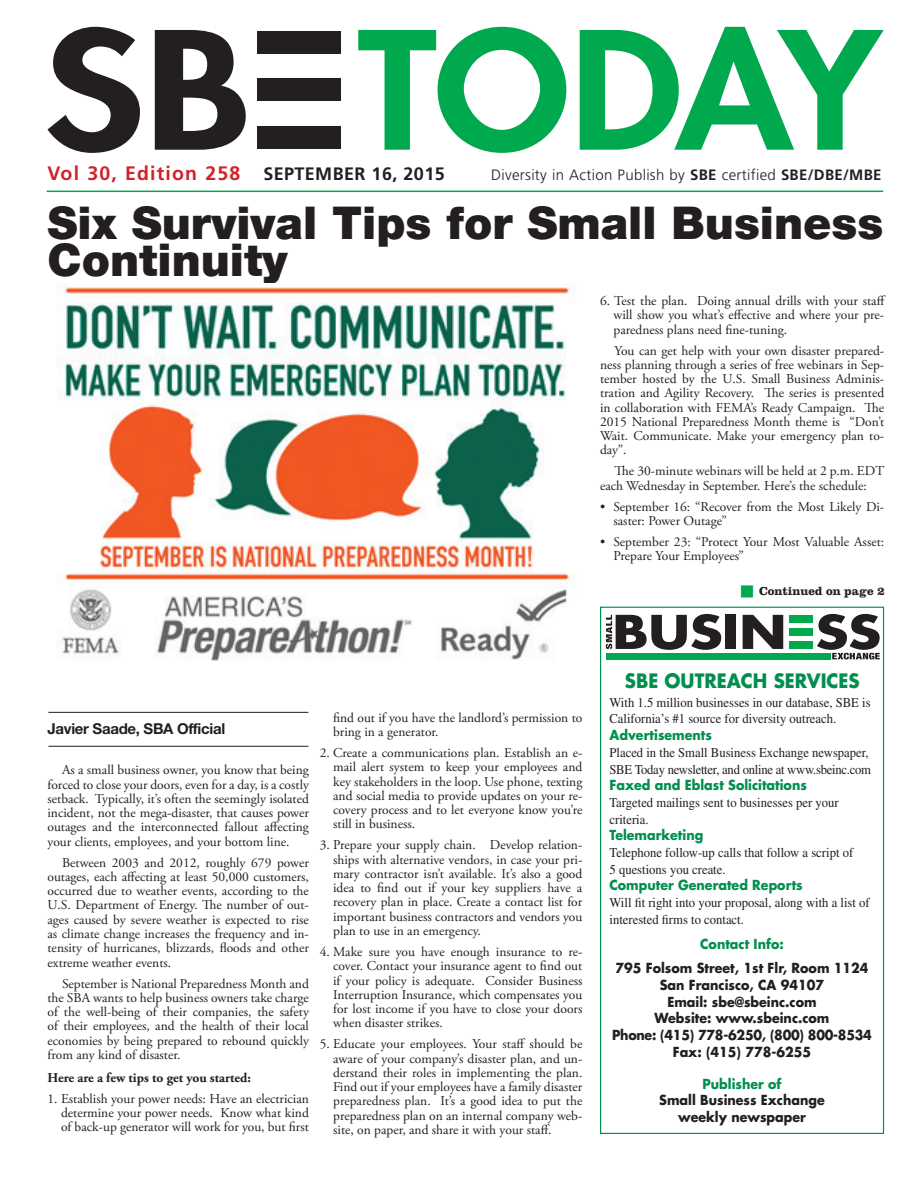
<style>
.page{position:relative;width:918px;height:1188px;background:#fff}
.page>*{position:absolute;margin:0;border:0;box-sizing:border-box;transform-origin:0 0}
.t1{font:900 45px/37.5px "Helvetica Neue LT";color:#231f20}
.t2{font:700 19.5px "Frutiger";letter-spacing:.06em;color:#d1232a}
.t3{font:700 19.35px "Futura";color:#008f4d;scale:.94 1}
.t4{font:300 15px "Frutiger";letter-spacing:.02em;color:#231f20}
.t5{font:700 15px "Helvetica Neue LT Std";letter-spacing:-.02em;color:#231f20}
.t6{font:13.5px/14.2px "Adobe Garamond Pro";color:#231f20;text-align:justify}
.t7{font:13.5px/16.6px "Times";color:#231f20;scale:.94 1}
.t8{font:700 13.5px/16.6px "Futura";color:#231f20;text-align:center;scale:.94 1}
.t9{font:700 13.5px "Futura";color:#008f4d;scale:.94 1}
.t10{font:700 13.5px "Adobe Garamond Pro";color:#231f20}
.t11{font:700 12px "Clarendon LT Std";color:#231f20}
.s1{font-size:18px;color:#231f20}
.s2{font-weight:700}
</style>
<div class="page">
<hr style="left:47px;top:191px;width:836px;height:1px;background:#00a94e">
<div style="left:600px;top:607px;width:284px;height:527px;background:#fff;border:1px solid #008f4d"></div>
<div style="left:606px;top:653px;width:224px;height:6px;background:#00a94e"></div>
<div style="left:726px;top:615px;width:10px;height:34px;background:#231f20"></div>
<svg style="left:743px;top:615px;width:40px;height:34px"></svg>
<div style="left:790px;top:615px;width:23px;height:7px;background:#00a94e"></div>
<div style="left:790px;top:628px;width:23px;height:8px;background:#00a94e"></div>
<div style="left:790px;top:641px;width:23px;height:8px;background:#00a94e"></div>
<svg style="left:606px;top:614px;width:115px;height:36px"></svg>
<svg style="left:817px;top:614px;width:63px;height:45px"></svg>
<div style="left:257px;top:126px;width:84px;height:22px;background:#231f20"></div>
<div style="left:257px;top:78px;width:84px;height:23px;background:#231f20"></div>
<div style="left:257px;top:31px;width:84px;height:22px;background:#231f20"></div>
<svg style="left:47px;top:27px;width:93px;height:126px"></svg>
<svg style="left:155px;top:30px;width:91px;height:120px"></svg>
<svg style="left:358px;top:27px;width:208px;height:126px"></svg>
<svg style="left:580px;top:27px;width:304px;height:123px"></svg>
<hr style="left:48px;top:746px;width:260px;height:1px;background:#231f20">
<hr style="left:48px;top:712px;width:260px;height:1px;background:#231f20">
<img style="left:57px;top:284px;width:517px;height:377px">
<h2 class="t2" style="left:47px;top:162px;width:399px">Vol 30, Edition 258 <span class="s1">SEPTEMBER 16, 2015</span></h2>
<p class="t4" style="left:491px;top:166px;width:392px">Diversity in Action Publish by <span class="s2">SBE</span> certified <span class="s2">SBE/DBE/MBE</span></p>
<h1 class="t1" style="left:48px;top:204px;width:837px">Six Survival Tips for Small Business<br>Continuity</h1>
<p class="t6" style="left:614px;top:294px;width:274px;text-indent:-14px">6. Test the plan. Doing annual drills with your staff will show you what’s effective and where your pre&shy;paredness plans need fine-tuning.</p>
<p class="t6" style="left:600px;top:344px;width:286px;text-indent:15px">You can get help with your own disaster prepared&shy;ness planning through a series of free webinars in Sep&shy;tember hosted by the U.S. Small Business Adminis&shy;tration and Agility Recovery. The series is presented in collaboration with FEMA’s Ready Campaign. The 2015 National Preparedness Month theme is “Don’t Wait. Communicate. Make your emergency plan to&shy;day”.</p>
<p class="t6" style="left:600px;top:464px;width:286px;text-indent:15px">The 30-minute webinars will be held at 2 p.m. EDT each Wednesday in September. Here’s the schedule:</p>
<p class="t6" style="left:614px;top:500px;width:272px;text-indent:-14px">• September 16: “Recover from the Most Likely Di&shy;saster: Power Outage”</p>
<p class="t6" style="left:613px;top:535px;width:272px;text-indent:-13px">• September 23: “Protect Your Most Valuable Asset:<br>Prepare Your Employees”</p>
<p class="t11" style="left:759px;top:584px;width:127px">Continued on page 2</p>
<p class="t5" style="left:48px;top:720px;width:179px">Javier Saade, SBA Official</p>
<p class="t6" style="left:48px;top:764px;width:263px;text-indent:15px">As a small business owner, you know that being forced to close your doors, even for a day, is a costly setback. Typically, it’s often the seemingly isolated incident, not the mega-disaster, that causes power outages and the interconnected fallout affecting your clients, employees, and your bottom line.</p>
<p class="t6" style="left:48px;top:856px;width:263px;text-indent:15px">Between 2003 and 2012, roughly 679 power outages, each affecting at least 50,000 customers, occurred due to weather events, according to the U.S. Department of Energy. The number of out&shy;ages caused by severe weather is expected to rise as climate change increases the frequency and in&shy;tensity of hurricanes, blizzards, floods and other extreme weather events.</p>
<p class="t6" style="left:48px;top:977px;width:263px;text-indent:15px">September is National Preparedness Month and the SBA wants to help business owners take charge of the well-being of their companies, the safety of their employees, and the health of their local economies by being prepared to rebound quickly from any kind of disaster.</p>
<p class="t10" style="left:48px;top:1070px;width:205px">Here are a few tips to get you started:</p>
<p class="t6" style="left:61px;top:1092px;width:249px;text-indent:-14px">1. Establish your power needs: Have an electrician determine your power needs. Know what kind of back-up generator will work for you, but first</p>
<p class="t6" style="left:333px;top:711px;width:251px">find out if you have the landlord’s permission to bring in a generator.</p>
<p class="t6" style="left:333px;top:746px;width:251px;text-indent:-14px">2. Create a communications plan. Establish an e&shy;mail alert system to keep your employees and key stakeholders in the loop. Use phone, texting and social media to provide updates on your re&shy;covery process and to let everyone know you’re still in business.</p>
<p class="t6" style="left:333px;top:839px;width:251px;text-indent:-14px">3. Prepare your supply chain. Develop relation&shy;ships with alternative vendors, in case your pri&shy;mary contractor isn’t available. It’s also a good idea to find out if your key suppliers have a recovery plan in place. Create a contact list for important business contractors and vendors you plan to use in an emergency.</p>
<p class="t6" style="left:333px;top:945px;width:251px;text-indent:-14px">4. Make sure you have enough insurance to re&shy;cover. Contact your insurance agent to find out if your policy is adequate. Consider Business Interruption Insurance, which compensates you for lost income if you have to close your doors when disaster strikes.</p>
<p class="t6" style="left:333px;top:1037px;width:251px;text-indent:-14px">5. Educate your employees. Your staff should be aware of your company’s disaster plan, and un&shy;derstand their roles in implementing the plan.<br>Find out if your employees have a family disaster preparedness plan. It’s a good idea to put the preparedness plan on an internal company web&shy;site, on paper, and share it with your staff.</p>
<h3 class="t3" style="left:625px;top:668px;width:88px">SBE Outreac</h3>
<h3 class="t3" style="left:753px;top:668px;width:84px">h Services</h3>
<p class="t7" style="left:610px;top:694px;width:279px">With 1.5 million businesses in our database, SBE is<br>California’s #1 source for diversity outreach.</p>
<p class="t9" style="left:610px;top:726px;width:110px">Advertisements</p>
<p class="t7" style="left:610px;top:744px;width:280px">Placed in the Small Business Exchange newspaper,<br>SBE Today newsletter, and online at www.sbeinc.com</p>
<p class="t9" style="left:610px;top:776px;width:211px">Faxed and Eblast Solicitations</p>
<p class="t7" style="left:610px;top:794px;width:246px">Targeted mailings sent to businesses per your criteria.</p>
<p class="t9" style="left:610px;top:826px;width:101px">Telemarketing</p>
<p class="t7" style="left:610px;top:844px;width:261px">Telephone follow-up calls that follow a script of<br>5 questions you create.</p>
<p class="t9" style="left:610px;top:876px;width:207px">Computer Generated Reports</p>
<p class="t7" style="left:610px;top:894px;width:278px">Will fit right into your proposal, along with a list of interested firms to contact.</p>
<p class="t9" style="left:700px;top:934px;width:90px">Contact Info:</p>
<p class="t8" style="left:612px;top:960px;width:278px">795 Folsom Street, 1st Flr, Room 1124<br>San Francisco, CA 94107<br>Email: sbe@sbeinc.com<br>Website: www.sbeinc.com<br>Phone: (415) 778-6250, (800) 800-8534<br>Fax: (415) 778-6255</p>
<p class="t9" style="left:703px;top:1075px;width:86px">Publisher of</p>
<p class="t8" style="left:659px;top:1092px;width:178px">Small Business Exchange weekly newspaper</p>
</div>
